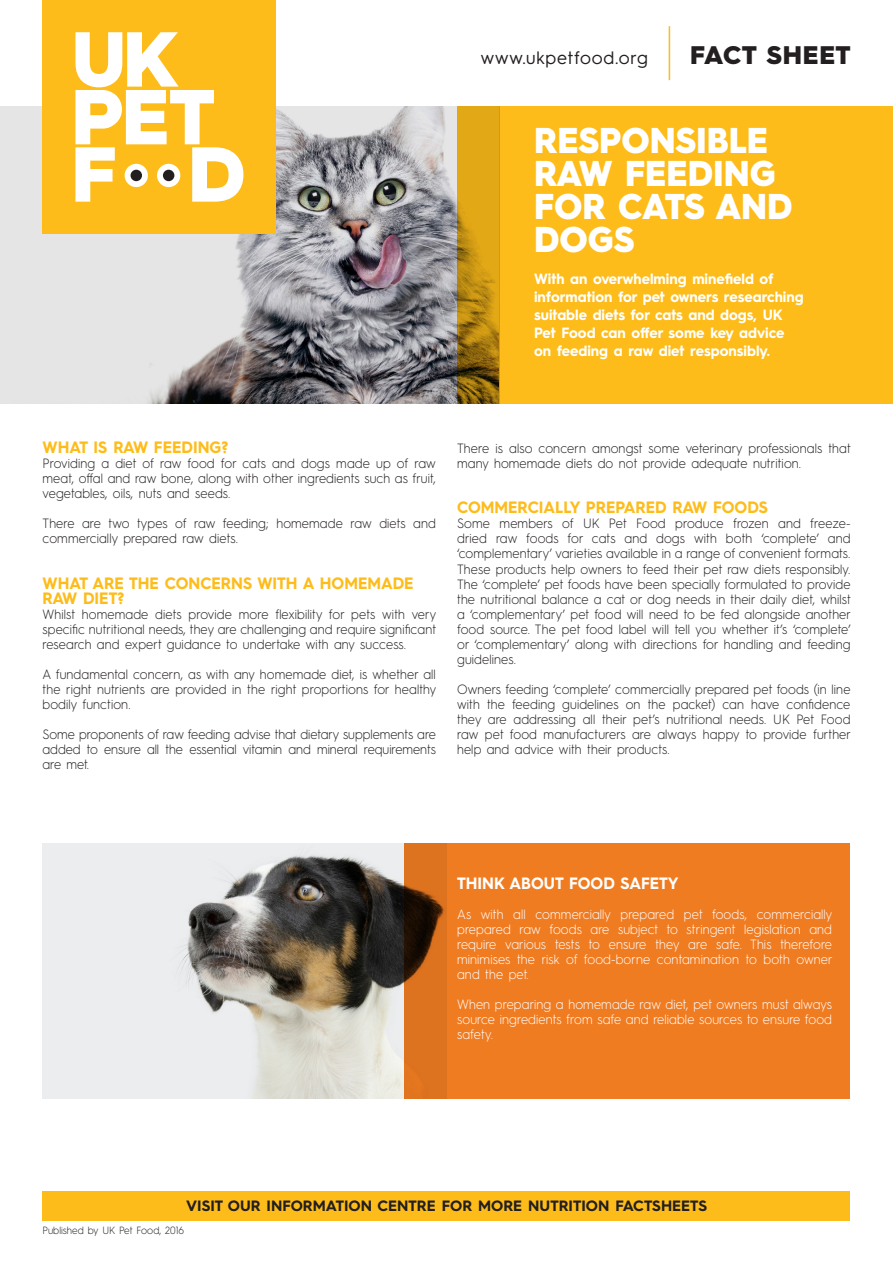
<style>
.page{position:relative;width:893px;height:1263px;background:#fff}
.page>*{position:absolute;margin:0;border:0;box-sizing:border-box;transform-origin:0 0}
.t1{font:900 36px/33px "Hurme Geometric Sans 3";color:#fff;scale:.95 1}
.t2{font:900 25.5px "Hurme Geometric Sans 3";letter-spacing:.03em;color:#231f20}
.t3{font:18px "Hurme Geometric Sans 3";letter-spacing:.045em;color:#231f20}
.t4{font:700 16.5px/15px "Hurme Geometric Sans 3";color:#fdbc19;scale:.95 1}
.t5{font:700 16.5px "Hurme Geometric Sans 3";color:#fff;scale:.95 1}
.t6{font:700 15px/18px "Hurme Geometric Sans 3";color:#fff;scale:.95 1}
.t7{font:700 15px "Hurme Geometric Sans 3";color:#231f20}
.t8{font:300 13.5px/15px "Hurme Geometric Sans 3";letter-spacing:.01em;color:#231f20;text-align:justify;scale:.95 1}
.t9{font:300 13.5px/15px "Hurme Geometric Sans 3";letter-spacing:.01em;color:#fff;text-align:justify;scale:.95 1}
.t10{font:300 10.5px "Hurme Geometric Sans 3";color:#231f20;scale:.95 1}
</style>
<div class="page">
<div style="left:446px;top:843px;width:404px;height:255px;background:#f07c22"></div>
<img style="left:43px;top:843px;width:361px;height:255px">
<hr style="left:669px;top:26px;width:1px;height:54px;background:#fdbc19">
<img style="left:0;top:106px;width:457px;height:298px">
<div style="left:500px;top:106px;width:393px;height:298px;background:#fdbc19"></div>
<svg style="left:457px;top:106px;width:43px;height:298px;background:#c28e12"></svg>
<svg style="left:404px;top:843px;width:42px;height:255px;background:#b35c18"></svg>
<div style="left:43px;top:1191px;width:807px;height:29px;background:#fdbc19"></div>
<div style="left:43px;top:0;width:233px;height:234px;background:#fdbc19"></div>
<svg style="left:75px;top:32px;width:168px;height:170px"></svg>
<div style="left:125px;top:164px;width:23px;height:23px;background:#fff;border-radius:50%"></div>
<div style="left:131px;top:170px;width:11px;height:11px;background:#231f20;border-radius:50%"></div>
<div style="left:157px;top:164px;width:23px;height:23px;background:#fff;border-radius:50%"></div>
<div style="left:163px;top:170px;width:11px;height:11px;background:#231f20;border-radius:50%"></div>
<p class="t3" style="left:481px;top:45px;width:168px">www.ukpetfood.org</p>
<p class="t2" style="left:690px;top:37px;width:162px">FACT SHEET</p>
<p class="t1" style="left:534px;top:122px;width:274px">RESPONSIBLE<br>RAW FEEDING<br>FOR CATS AND<br>DOGS</p>
<p class="t6" style="left:534px;top:269px;width:285px">With an overwhelming minefield of information for pet owners researching suitable diets for cats and dogs, UK Pet Food can offer some key advice on feeding a raw diet responsibly.</p>
<p class="t4" style="left:43px;top:439px;width:197px">WHAT IS RAW FEEDING?</p>
<p class="t8" style="left:43px;top:455px;width:416px">Providing a diet of raw food for cats and dogs made up of raw meat, offal and raw bone, along with other ingredients such as fruit, vegetables, oils, nuts and seeds.</p>
<p class="t8" style="left:43px;top:515px;width:416px">There are two types of raw feeding; homemade raw diets and commercially prepared raw diets.</p>
<p class="t4" style="left:43px;top:574px;width:392px">WHAT ARE THE CONCERNS WITH A HOMEMADE<br>RAW DIET?</p>
<p class="t8" style="left:43px;top:605px;width:416px">Whilst homemade diets provide more flexibility for pets with very specific nutritional needs, they are challenging and require significant research and expert guidance to undertake with any success.</p>
<p class="t8" style="left:43px;top:665px;width:416px">A fundamental concern, as with any homemade diet, is whether all the right nutrients are provided in the right proportions for healthy bodily function.</p>
<p class="t8" style="left:43px;top:725px;width:416px">Some proponents of raw feeding advise that dietary supplements are added to ensure all the essential vitamin and mineral requirements are met.</p>
<p class="t8" style="left:457px;top:440px;width:416px">There is also concern amongst some veterinary professionals that many homemade diets do not provide adequate nutrition.</p>
<p class="t4" style="left:457px;top:499px;width:329px">COMMERCIALLY PREPARED RAW FOODS</p>
<p class="t8" style="left:457px;top:515px;width:416px">Some members of UK Pet Food produce frozen and freeze&shy;dried raw foods for cats and dogs with both ‘complete’ and ‘complementary’ varieties available in a range of convenient formats.<br>These products help owners to feed their pet raw diets responsibly.<br>The ‘complete’ pet foods have been specially formulated to provide the nutritional balance a cat or dog needs in their daily diet, whilst a ‘complementary’ pet food will need to be fed alongside another food source. The pet food label will tell you whether it’s ‘complete’ or ‘complementary’ along with directions for handling and feeding guidelines.</p>
<p class="t8" style="left:457px;top:680px;width:416px">Owners feeding ‘complete’ commercially prepared pet foods (in line with the feeding guidelines on the packet) can have confidence they are addressing all their pet’s nutritional needs. UK Pet Food raw pet food manufacturers are always happy to provide further help and advice with their products.</p>
<p class="t5" style="left:457px;top:871px;width:235px">THINK ABOUT FOOD SAFETY</p>
<p class="t9" style="left:457px;top:905px;width:397px">As with all commercially prepared pet foods, commercially prepared raw foods are subject to stringent legislation and require various tests to ensure they are safe. This therefore minimises the risk of food-borne contamination to both owner and the pet.</p>
<p class="t9" style="left:457px;top:995px;width:396px">When preparing a homemade raw diet, pet owners must always source ingredients from safe and reliable sources to ensure food safety.</p>
<p class="t7" style="left:186px;top:1195px;width:522px">VISIT OUR INFORMATION CENTRE FOR MORE NUTRITION FACTSHEETS</p>
<p class="t10" style="left:43px;top:1223px;width:151px">Published by UK Pet Food, 2016</p>
</div>
